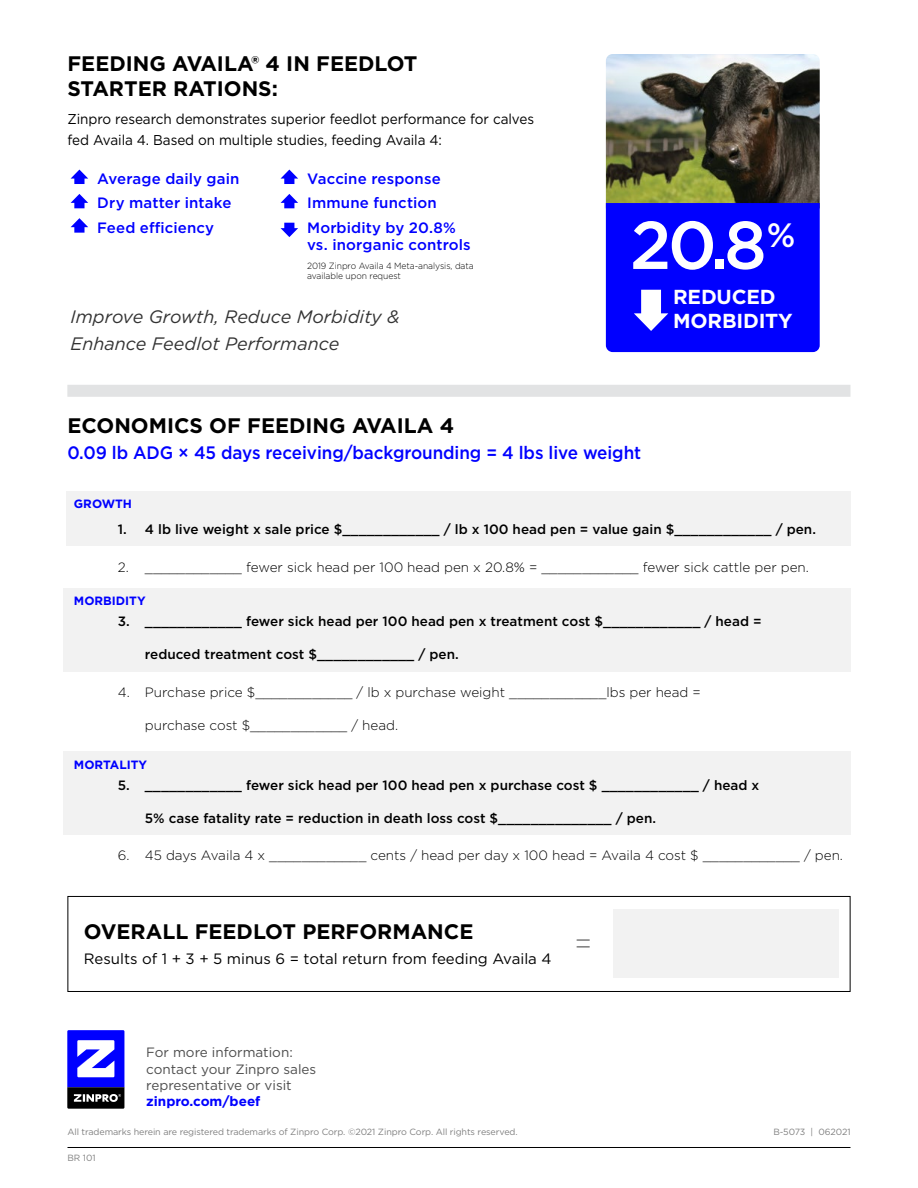
<style>
.page{position:relative;width:918px;height:1188px;background:#fff}
.page>*{position:absolute;margin:0;border:0;box-sizing:border-box;transform-origin:0 0}
.t1{font:500 67.5px "Gotham";color:#fff}
.t2{font:300 30px "Gotham";color:#808080;scale:.95 1}
.t3{font:700 21px/25.2px "Gotham";color:#000}
.t4{font:700 20.25px/24.6px "Gotham";letter-spacing:-.01em;color:#fff}
.t5{font:italic 18px/27px "Gotham";color:#333}
.t6{font:500 18px "Gotham";letter-spacing:-.005em;color:#00f;scale:.95 1}
.t7{font:500 15px/24.3px "Gotham";letter-spacing:.01em;color:#00f}
.t8{font:15px "Gotham";color:#000}
.t9{font:14.25px/21px "Gotham";letter-spacing:-.005em;color:#000;scale:.95 1}
.t10{font:500 13.5px "Gotham";color:#000}
.t11{font:300 13.5px "Gotham";color:#000}
.t12{font:13.5px/16.2px "Gotham";color:#4d4d4d}
.t13{font:700 13.5px "Gotham";color:#00f}
.t14{font:700 12px "Gotham";color:#00f}
.t15{font:9px "Gotham";letter-spacing:-.01em;color:#808080}
.t16{font:300 9px/10.5px "Gotham";letter-spacing:-.005em;color:#000;scale:.95 1}
</style>
<div class="page">
<img style="left:606px;top:54px;width:214px;height:149px">
<div style="left:68px;top:896px;width:782px;height:96px;border:1px solid #000"></div>
<svg style="left:71px;top:170px;width:17px;height:14px"></svg>
<svg style="left:71px;top:194px;width:17px;height:14px"></svg>
<svg style="left:71px;top:218px;width:17px;height:15px"></svg>
<svg style="left:281px;top:170px;width:17px;height:14px"></svg>
<svg style="left:281px;top:194px;width:17px;height:14px"></svg>
<svg style="left:281px;top:223px;width:17px;height:14px"></svg>
<div style="left:66px;top:492px;width:785px;height:54px;background:#f2f2f2"></div>
<div style="left:63px;top:588px;width:788px;height:83px;background:#f2f2f2"></div>
<div style="left:613px;top:910px;width:225px;height:68px;background:#f2f2f2"></div>
<div style="left:67px;top:385px;width:783px;height:12px;background:#e2e3e4"></div>
<svg style="left:67px;top:1030px;width:57px;height:79px"></svg>
<hr style="left:68px;top:1147px;width:782px;height:1px;background:#000">
<div style="left:606px;top:203px;width:214px;height:149px;background:#00f"></div>
<div style="left:63px;top:752px;width:788px;height:83px;background:#f2f2f2"></div>
<h3 class="t3" style="left:68px;top:51px;width:352px">FEEDING AVAILA® 4 IN FEEDLOT<br>STARTER RATIONS:</h3>
<p class="t9" style="left:68px;top:108px;width:493px">Zinpro research demonstrates superior feedlot performance for calves fed Availa 4. Based on multiple studies, feeding Availa 4:</p>
<p class="t7" style="left:97px;top:166px;width:144px">Average daily gain<br>Dry matter intake<br>Feed efficiency</p>
<p class="t7" style="left:307px;top:166px;width:150px">Vaccine response<br>Immune function<br>Morbidity by 20.8%</p>
<p class="t7" style="left:307px;top:233px;width:165px">vs. inorganic controls</p>
<p class="t16" style="left:307px;top:260px;width:177px">2019 Zinpro Availa 4 Meta-analysis, data available upon request</p>
<h3 class="t5" style="left:71px;top:303px;width:331px">Improve Growth, Reduce Morbidity &amp;<br>Enhance Feedlot Performance</h3>
<h1 class="t1" style="left:630px;top:201px;width:167px">20.8<sup>%</sup></h1>
<h3 class="t4" style="left:673px;top:284px;width:121px">REDUCED<br>MORBIDITY</h3>
<h3 class="t3" style="left:67px;top:413px;width:388px">ECONOMICS OF FEEDING AVAILA 4</h3>
<h3 class="t6" style="left:67px;top:441px;width:606px">0.09 lb ADG × 45 days receiving/backgrounding = 4 lbs live weight</h3>
<p class="t14" style="left:74px;top:496px;width:60px">GROWTH</p>
<p class="t10" style="left:118px;top:520px;width:700px">1. 4 lb live weight x sale price $____________ / lb x 100 head pen = value gain $____________ / pen.</p>
<p class="t11" style="left:118px;top:558px;width:693px">2. ____________ fewer sick head per 100 head pen x 20.8% = ____________ fewer sick cattle per pen.</p>
<p class="t14" style="left:74px;top:593px;width:73px">MORBIDITY</p>
<p class="t10" style="left:118px;top:613px;width:645px">3. ____________ fewer sick head per 100 head pen x treatment cost $____________ / head =</p>
<p class="t10" style="left:145px;top:646px;width:315px">reduced treatment cost $____________ / pen.</p>
<p class="t11" style="left:118px;top:683px;width:585px">4. Purchase price $____________ / lb x purchase weight ____________lbs per head =</p>
<p class="t11" style="left:145px;top:716px;width:255px">purchase cost $____________ / head.</p>
<p class="t14" style="left:74px;top:757px;width:75px">MORTALITY</p>
<p class="t10" style="left:118px;top:776px;width:643px">5. ____________ fewer sick head per 100 head pen x purchase cost $ ____________ / head x</p>
<p class="t10" style="left:145px;top:809px;width:513px">5% case fatality rate = reduction in death loss cost $______________ / pen.</p>
<p class="t11" style="left:118px;top:847px;width:727px">6. 45 days Availa 4 x ____________ cents / head per day x 100 head = Availa 4 cost $ ____________ / pen.</p>
<h3 class="t3" style="left:84px;top:919px;width:391px">OVERALL FEEDLOT PERFORMANCE</h3>
<p class="t8" style="left:84px;top:949px;width:469px">Results of 1 + 3 + 5 minus 6 = total return from feeding Availa 4</p>
<h2 class="t2" style="left:574px;top:924px;width:20px">=</h2>
<p class="t12" style="left:146px;top:1044px;width:172px">For more information: contact your Zinpro sales representative or visit</p>
<p class="t13" style="left:146px;top:1092px;width:116px">zinpro.com/beef</p>
<p class="t15" style="left:67px;top:1126px;width:452px">All trademarks herein are registered trademarks of Zinpro Corp. ©2021 Zinpro Corp. All rights reserved.</p>
<p class="t15" style="left:773px;top:1126px;width:79px">B-5073 | 062021</p>
<p class="t15" style="left:68px;top:1152px;width:30px">BR 101</p>
</div>
